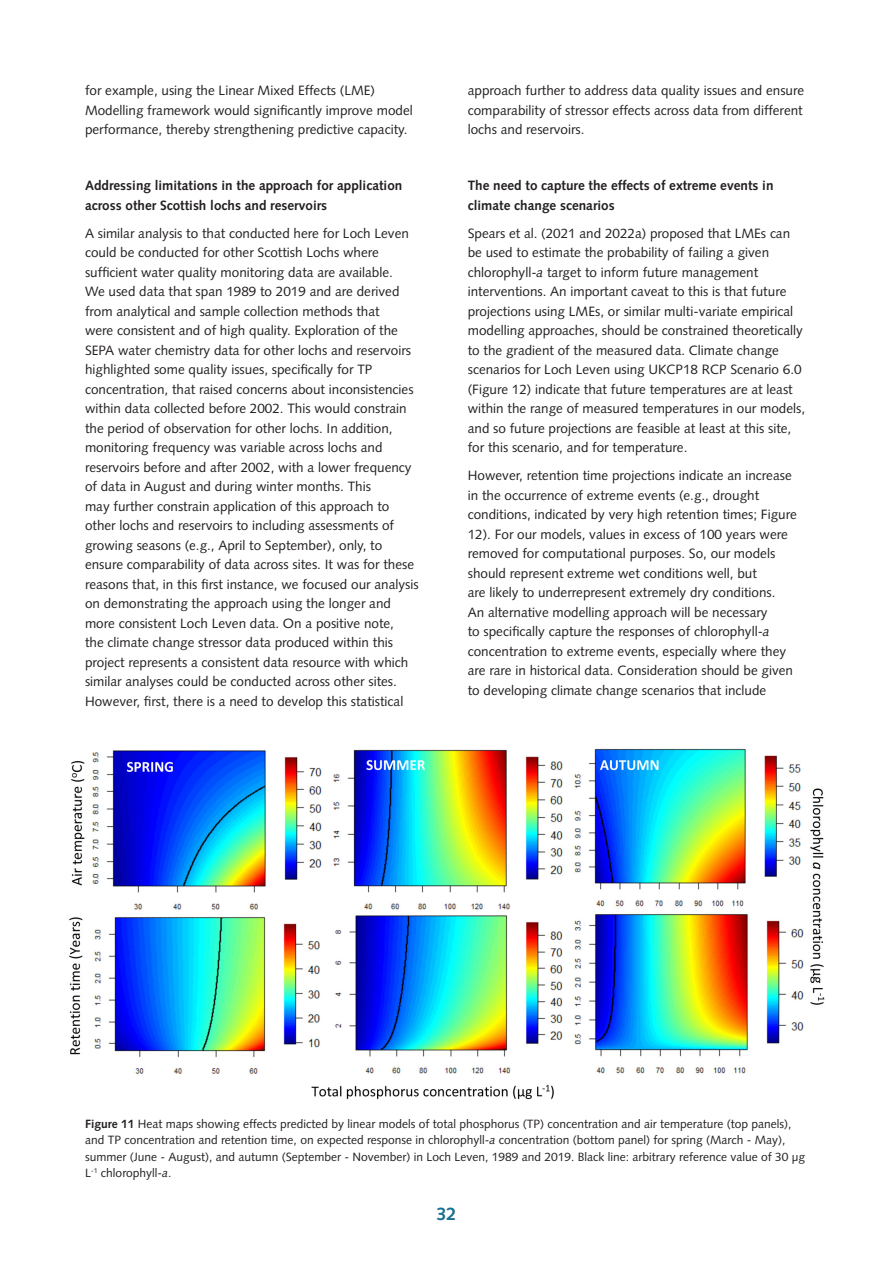
<style>
.page{position:relative;width:893px;height:1263px;background:#fff}
.page>*{position:absolute;margin:0;border:0;box-sizing:border-box;transform-origin:0 0}
.t1{font:700 18px "Syntax LT Std";color:#186d93}
.Main_content{font:13.5px/19.5px "Syntax LT Std";color:#231f20}
.Main_content-2{font:700 13.5px/19.5px "Syntax LT Std";color:#231f20}
.Footnote{font:12px/16.5px "Syntax LT Std";color:#231f20}
.s1{font-style:italic}
.s2{font-weight:700}
</style>
<div class="page">
<img style="left:69px;top:749px;width:756px;height:351px">
<p class="Main_content" style="left:85px;top:81px;width:329px">for example, using the Linear Mixed Effects (LME)<br>Modelling framework would significantly improve model performance, thereby strengthening predictive capacity.</p>
<p class="Main_content-2" style="left:85px;top:176px;width:319px">Addressing limitations in the approach for application across other Scottish lochs and reservoirs</p>
<p class="Main_content" style="left:85px;top:224px;width:335px">A similar analysis to that conducted here for Loch Leven could be conducted for other Scottish Lochs where sufficient water quality monitoring data are available.<br>We used data that span 1989 to 2019 and are derived from analytical and sample collection methods that<br>were consistent and of high quality. Exploration of the SEPA water chemistry data for other lochs and reservoirs highlighted some quality issues, specifically for TP concentration, that raised concerns about inconsistencies within data collected before 2002. This would constrain the period of observation for other lochs. In addition, monitoring frequency was variable across lochs and reservoirs before and after 2002, with a lower frequency of data in August and during winter months. This<br>may further constrain application of this approach to other lochs and reservoirs to including assessments of growing seasons (e.g., April to September), only, to ensure comparability of data across sites. It was for these reasons that, in this first instance, we focused our analysis on demonstrating the approach using the longer and more consistent Loch Leven data. On a positive note,<br>the climate change stressor data produced within this project represents a consistent data resource with which similar analyses could be conducted across other sites.<br>However, first, there is a need to develop this statistical</p>
<p class="Main_content" style="left:468px;top:81px;width:338px;text-align:justify">approach further to address data quality issues and ensure comparability of stressor effects across data from different lochs and reservoirs.</p>
<p class="Main_content-2" style="left:468px;top:176px;width:307px">The need to capture the effects of extreme events in climate change scenarios</p>
<p class="Main_content" style="left:468px;top:224px;width:339px">Spears et al. (2021 and 2022a) proposed that LMEs can be used to estimate the probability of failing a given chlorophyll-<span class="s1">a</span> target to inform future management interventions. An important caveat to this is that future projections using LMEs, or similar multi-variate empirical modelling approaches, should be constrained theoretically to the gradient of the measured data. Climate change scenarios for Loch Leven using UKCP18 RCP Scenario 6.0 (Figure 12) indicate that future temperatures are at least within the range of measured temperatures in our models, and so future projections are feasible at least at this site, for this scenario, and for temperature.</p>
<p class="Main_content" style="left:468px;top:466px;width:331px">However, retention time projections indicate an increase in the occurrence of extreme events (e.g., drought conditions, indicated by very high retention times; Figure 12). For our models, values in excess of 100 years were removed for computational purposes. So, our models should represent extreme wet conditions well, but<br>are likely to underrepresent extremely dry conditions.<br>An alternative modelling approach will be necessary<br>to specifically capture the responses of chlorophyll-<span class="s1">a </span>concentration to extreme events, especially where they are rare in historical data. Consideration should be given to developing climate change scenarios that include</p>
<p class="Footnote" style="left:85px;top:1115px;width:721px"><span class="s2">Figure 11</span> Heat maps showing effects predicted by linear models of total phosphorus (TP) concentration and air temperature (top panels), and TP concentration and retention time, on expected response in chlorophyll-<span class="s1">a</span> concentration (bottom panel) for spring (March - May), summer (June - August), and autumn (September - November) in Loch Leven, 1989 and 2019. Black line: arbitrary reference value of 30 μg L<sup>-1</sup> chlorophyll-<span class="s1">a</span>.</p>
<h1 class="t1" style="left:436px;top:1203px;width:22px">32</h1>
</div>
